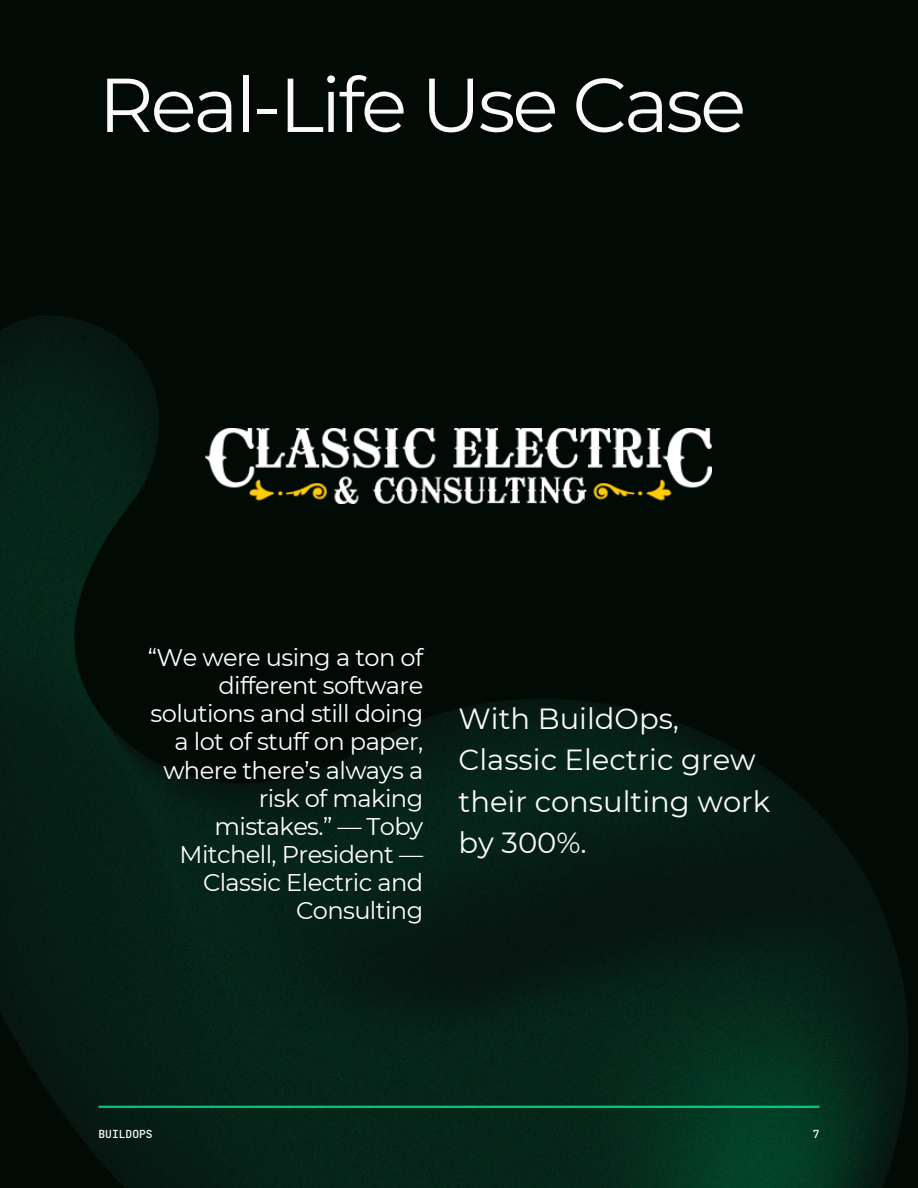
<style>
.page{position:relative;width:918px;height:1188px;background:#020a06}
.page>*{position:absolute;margin:0;border:0;box-sizing:border-box;transform-origin:0 0}
.t1{font:76.2px "Montserrat";letter-spacing:-.04em;color:#fafafa}
.t2{font:29.1px/41.7px "Montserrat";color:#fafafa}
.t3{font:24.15px/28.2px "Montserrat";letter-spacing:-.025em;color:#fff;text-align:right}
.t4{font:500 11.25px "Jet Brains Mono";color:#fafafa}
</style>
<div class="page">
<img style="left:0;top:316px;width:908px;height:872px">
<hr style="left:99px;top:1106px;width:720px;height:2px;background:#01ffa1">
<img style="left:206px;top:428px;width:505px;height:76px">
<p class="t1" style="left:99px;top:58px;width:649px">Real-Life Use Case</p>
<p class="t3" style="left:148px;top:643px;width:277px">“We were using a ton of different software solutions and still doing a lot of stuff on paper, where there’s always a risk of making mistakes.” — Toby<br>Mitchell, President —<br>Classic Electric and<br>Consulting</p>
<h3 class="t2" style="left:459px;top:697px;width:313px">With BuildOps,<br>Classic Electric grew their consulting work by 300%.</h3>
<h2 class="t4" style="left:99px;top:1127px;width:56px">BUILDOPS</h2>
<p class="t4" style="left:813px;top:1127px;width:8px">7</p>
</div>
